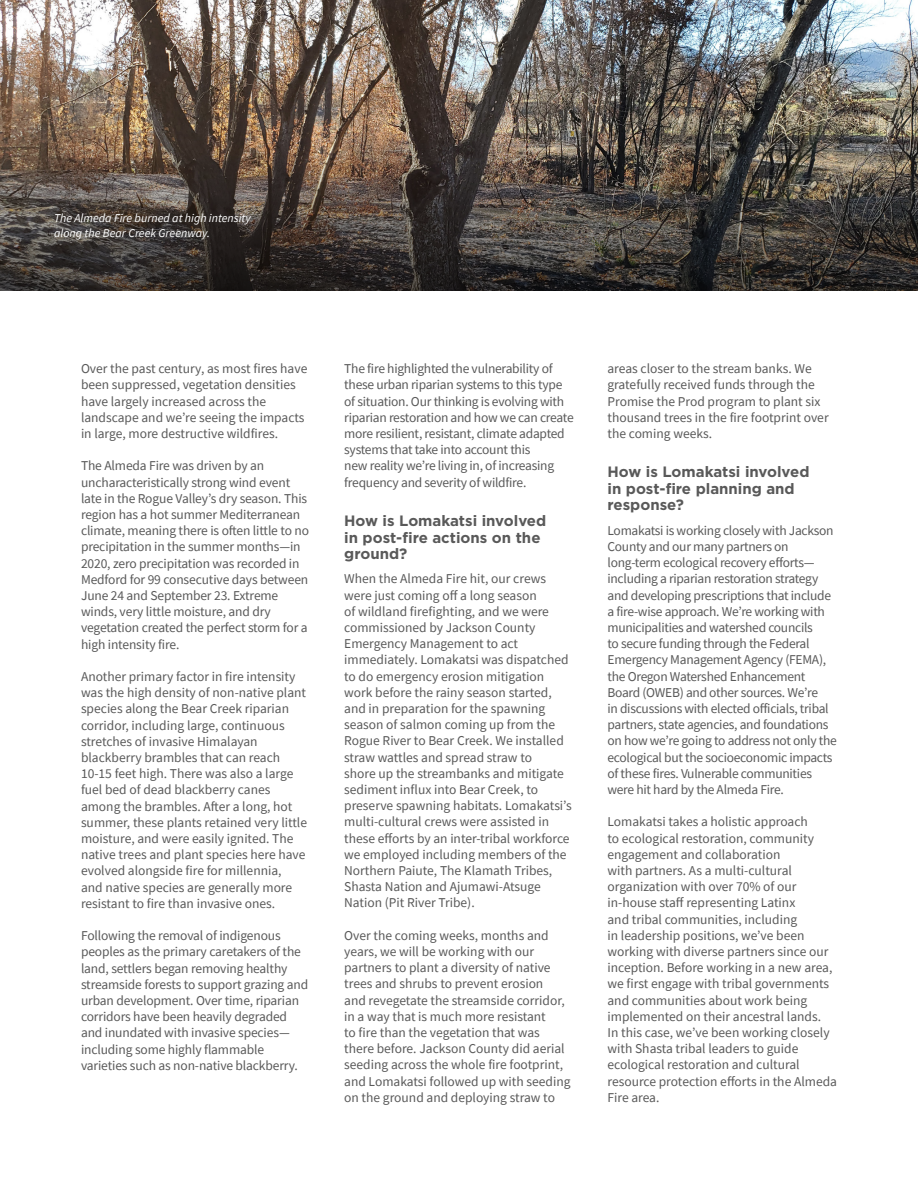
<style>
.page{position:relative;width:918px;height:1188px;background:#fff}
.page>*{position:absolute;margin:0;border:0;box-sizing:border-box;transform-origin:0 0}
.Title_2{font:700 15px/16.5px "Gotham";color:#595959}
.Body{font:13.5px/16.2px "Source Sans Pro";letter-spacing:-.01em;color:#595959}
.Photo_Caption{font:italic 12px/14.4px "Source Sans Pro";color:#fff}
</style>
<div class="page">
<img style="left:0;top:0;width:918px;height:134px">
<svg style="left:0;top:134px;width:918px;height:157px;background:#4b433c"></svg>
<p class="Photo_Caption" style="left:54px;top:211px;width:198px">The Almeda Fire burned at high intensity along the Bear Creek Greenway.</p>
<p class="Body" style="left:81px;top:361px;width:228px">Over the past century, as most fires have been suppressed, vegetation densities have largely increased across the landscape and we’re seeing the impacts in large, more destructive wildfires.</p>
<p class="Body" style="left:81px;top:458px;width:229px">The Almeda Fire was driven by an uncharacteristically strong wind event late in the Rogue Valley’s dry season. This region has a hot summer Mediterranean climate, meaning there is often little to no precipitation in the summer months—in 2020, zero precipitation was recorded in Medford for 99 consecutive days between June 24 and September 23. Extreme winds, very little moisture, and dry vegetation created the perfect storm for a high intensity fire.</p>
<p class="Body" style="left:81px;top:668px;width:228px">Another primary factor in fire intensity was the high density of non-native plant species along the Bear Creek riparian corridor, including large, continuous stretches of invasive Himalayan blackberry brambles that can reach 10-15 feet high. There was also a large fuel bed of dead blackberry canes among the brambles. After a long, hot summer, these plants retained very little moisture, and were easily ignited. The native trees and plant species here have evolved alongside fire for millennia,<br>and native species are generally more resistant to fire than invasive ones.</p>
<p class="Body" style="left:81px;top:928px;width:229px">Following the removal of indigenous peoples as the primary caretakers of the land, settlers began removing healthy streamside forests to support grazing and urban development. Over time, riparian corridors have been heavily degraded and inundated with invasive species— including some highly flammable varieties such as non-native blackberry.</p>
<p class="Body" style="left:344px;top:361px;width:231px">The fire highlighted the vulnerability of these urban riparian systems to this type of situation. Our thinking is evolving with riparian restoration and how we can create more resilient, resistant, climate adapted systems that take into account this<br>new reality we’re living in, of increasing frequency and severity of wildfire.</p>
<p class="Title_2" style="left:344px;top:512px;width:203px">How is Lomakatsi involved in post-fire actions on the ground?</p>
<p class="Body" style="left:344px;top:571px;width:229px">When the Almeda Fire hit, our crews were just coming off a long season<br>of wildland firefighting, and we were commissioned by Jackson County Emergency Management to act immediately. Lomakatsi was dispatched to do emergency erosion mitigation work before the rainy season started, and in preparation for the spawning season of salmon coming up from the Rogue River to Bear Creek. We installed straw wattles and spread straw to<br>shore up the streambanks and mitigate sediment influx into Bear Creek, to preserve spawning habitats. Lomakatsi’s multi-cultural crews were assisted in these efforts by an inter-tribal workforce we employed including members of the Northern Paiute, The Klamath Tribes, Shasta Nation and Ajumawi-Atsuge Nation (Pit River Tribe).</p>
<p class="Body" style="left:344px;top:927px;width:228px">Over the coming weeks, months and years, we will be working with our partners to plant a diversity of native trees and shrubs to prevent erosion<br>and revegetate the streamside corridor, in a way that is much more resistant<br>to fire than the vegetation that was there before. Jackson County did aerial seeding across the whole fire footprint, and Lomakatsi followed up with seeding on the ground and deploying straw to</p>
<p class="Body" style="left:608px;top:361px;width:223px">areas closer to the stream banks. We gratefully received funds through the Promise the Prod program to plant six thousand trees in the fire footprint over the coming weeks.</p>
<p class="Title_2" style="left:608px;top:464px;width:203px">How is Lomakatsi involved in post-fire planning and response?</p>
<p class="Body" style="left:608px;top:522px;width:231px">Lomakatsi is working closely with Jackson County and our many partners on long-term ecological recovery efforts— including a riparian restoration strategy and developing prescriptions that include a fire-wise approach. We’re working with municipalities and watershed councils<br>to secure funding through the Federal Emergency Management Agency (FEMA), the Oregon Watershed Enhancement Board (OWEB) and other sources. We’re<br>in discussions with elected officials, tribal partners, state agencies, and foundations on how we’re going to address not only the ecological but the socioeconomic impacts of these fires. Vulnerable communities were hit hard by the Almeda Fire.</p>
<p class="Body" style="left:608px;top:814px;width:231px">Lomakatsi takes a holistic approach<br>to ecological restoration, community engagement and collaboration<br>with partners. As a multi-cultural organization with over 70% of our in-house staff representing Latinx<br>and tribal communities, including<br>in leadership positions, we’ve been working with diverse partners since our inception. Before working in a new area, we first engage with tribal governments and communities about work being implemented on their ancestral lands.<br>In this case, we’ve been working closely with Shasta tribal leaders to guide ecological restoration and cultural resource protection efforts in the Almeda Fire area.</p>
</div>
